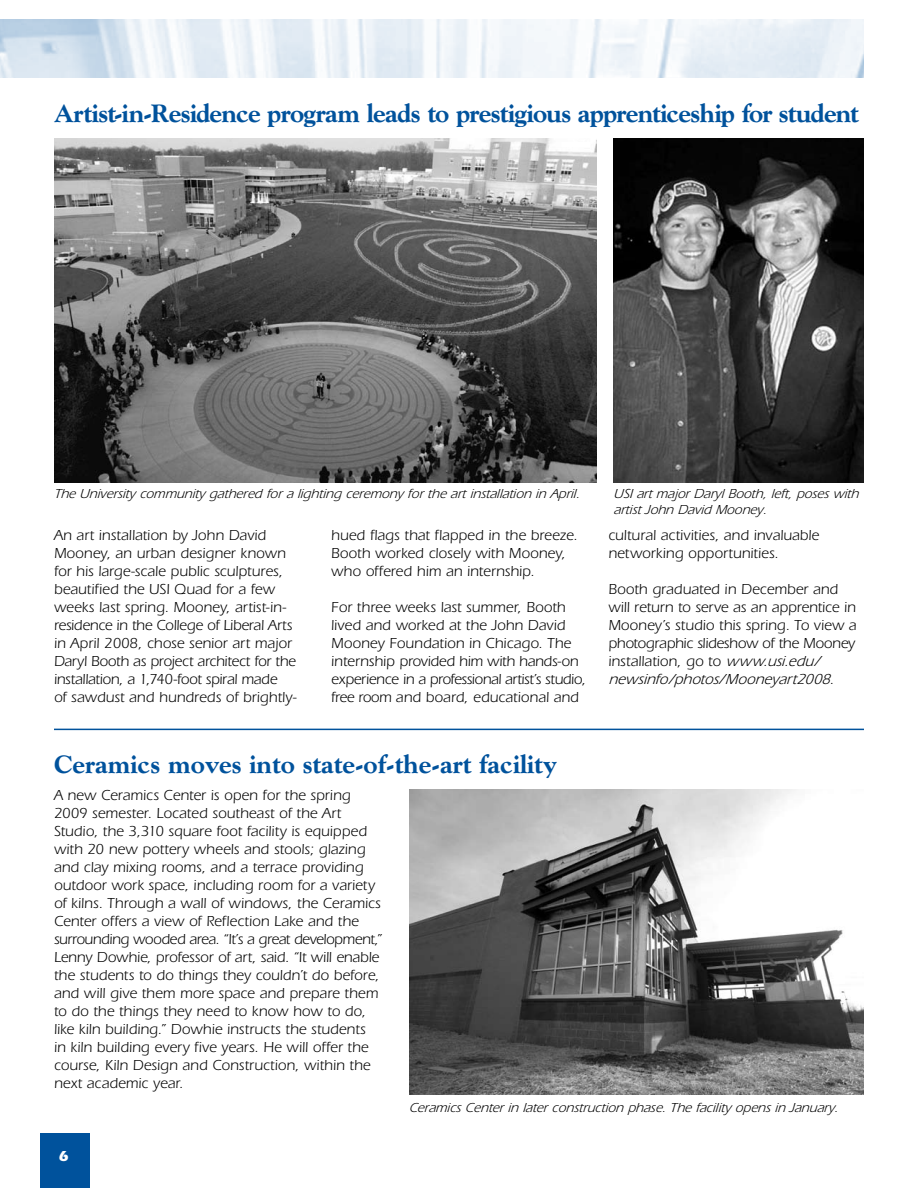
<style>
.page{position:relative;width:918px;height:1188px;background:#fff}
.page>*{position:absolute;margin:0;border:0;box-sizing:border-box;transform-origin:0 0}
.t1{font:800 25.5px "Goudy";letter-spacing:-.02em;color:#00529c}
.t2{font:800 25.5px "Goudy";color:#00529c}
.t3{font:15px/18px "Itc Eras";color:#000}
.t4{font:700 15px "Itc Eras";color:#fff}
.t5{font:italic 13.5px/16.2px "Itc Eras";color:#000}
.s1{font-style:italic}
</style>
<div class="page">
<img style="left:614px;top:138px;width:250px;height:345px">
<img style="left:0;top:19px;width:864px;height:59px">
<div style="left:40px;top:1134px;width:50px;height:54px;background:#00529c"></div>
<hr style="left:54px;top:729px;width:810px;height:1px;background:#00529c">
<img style="left:55px;top:138px;width:541px;height:345px">
<img style="left:409px;top:790px;width:455px;height:305px">
<h1 class="t1" style="left:54px;top:98px;width:806px">Artist-in-Residence program leads to prestigious apprenticeship for student</h1>
<p class="t5" style="left:54px;top:486px;width:531px">TheUniversity community gathered foralighting ceremony fortheartinstallation in April.</p>
<p class="t5" style="left:614px;top:486px;width:250px">USIartmajorDarylBooth,left,poseswith artistJohn David Mooney.</p>
<p class="t3" style="left:54px;top:526px;width:244px">An art installation by John David Mooney, an urban designer known for his large-scale public sculptures, beautified the USI Quad for a few weeks last spring. Mooney, artist-in&shy;residence in the College of Liberal Arts in April 2008, chose senior art major Daryl Booth as project architect for the installation, a 1,740-foot spiral made<br>of sawdust and hundreds of brightly-</p>
<p class="t3" style="left:331px;top:526px;width:248px">hued flags that flapped in the breeze.<br>Booth worked closely with Mooney, who offered him an internship.</p>
<p class="t3" style="left:331px;top:598px;width:256px">For three weeks last summer, Booth lived and worked at the John David Mooney Foundation in Chicago. The internship provided him with hands-on experience in a professional artist’s studio, free room and board, educational and</p>
<h1 class="t2" style="left:54px;top:749px;width:504px">Ceramics moves into state-of-the-art facility</h1>
<p class="t3" style="left:54px;top:787px;width:330px">A new Ceramics Center is open for the spring 2009 semester. Located southeast of the Art Studio, the 3,310 square foot facility is equipped with 20 new pottery wheels and stools; glazing and clay mixing rooms, and a terrace providing outdoor work space, including room for a variety of kilns. Through a wall of windows, the Ceramics Center offers a view of Reflection Lake and the surrounding wooded area. “It’s a great development,” Lenny Dowhie, professor of art, said. “It will enable the students to do things they couldn’t do before, and will give them more space and prepare them to do the things they need to know how to do, like kiln building.” Dowhie instructs the students<br>in kiln building every five years. He will offer the course, Kiln Design and Construction, within the next academic year.</p>
<p class="t3" style="left:608px;top:526px;width:212px">cultural activities, and invaluable networking opportunities.</p>
<p class="t3" style="left:608px;top:580px;width:250px">Booth graduated in December and will return to serve as an apprentice in Mooney’s studio this spring. To view a photographic slideshow of the Mooney installation, go to <span class="s1">www.usi.edu/ newsinfo/photos/Mooneyart2008</span>.</p>
<p class="t4" style="left:58px;top:1147px;width:12px">6</p>
<p class="t5" style="left:409px;top:1099px;width:435px">CeramicsCenterin laterconstruction phase.Thefacility opensin January.</p>
</div>
